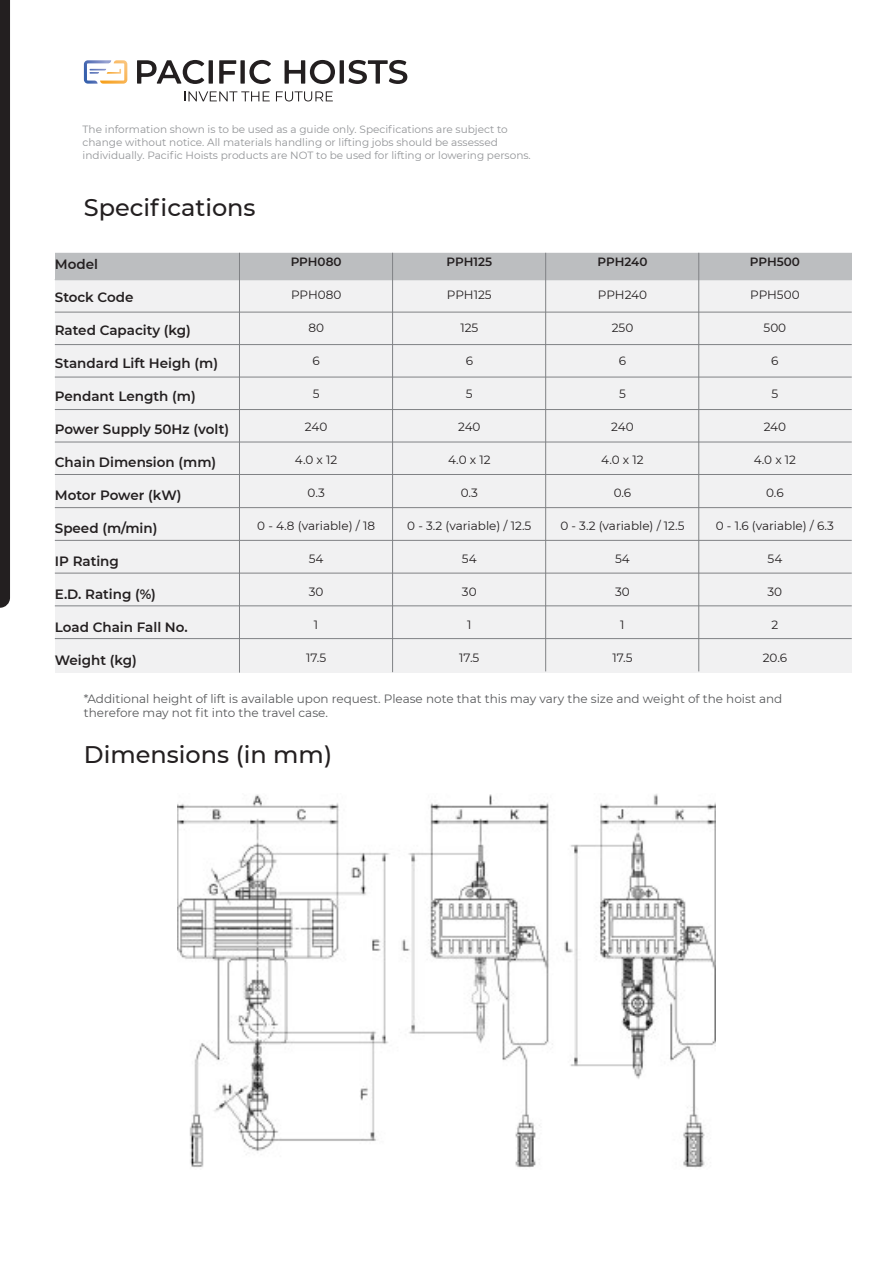
<style>
.page{position:relative;width:893px;height:1263px;background:#fff}
.page>*{position:absolute;margin:0;border:0;box-sizing:border-box;transform-origin:0 0}
.t1{font:500 24px "Montserrat";color:#231f20}
.t2{font:600 13.5px "Montserrat";color:#231f20}
.t3{font:12px "Montserrat";color:#231f20}
.t4{font:12px/14.4px "Montserrat";color:#58595b}
.t5{font:600 12px "Montserrat";color:#231f20}
.t6{font:10.5px/12.6px "Montserrat";color:#939598}
</style>
<div class="page">
<div style="left:55px;top:253px;width:797px;height:420px;background:#f1f1f2"></div>
<hr style="left:55px;top:312px;width:797px;height:1px;background:#808285">
<hr style="left:55px;top:344px;width:797px;height:1px;background:#808285">
<hr style="left:55px;top:377px;width:797px;height:1px;background:#808285">
<hr style="left:55px;top:409px;width:797px;height:1px;background:#808285">
<hr style="left:55px;top:442px;width:797px;height:1px;background:#808285">
<hr style="left:55px;top:474px;width:797px;height:1px;background:#808285">
<hr style="left:55px;top:507px;width:797px;height:1px;background:#808285">
<hr style="left:55px;top:540px;width:797px;height:1px;background:#808285">
<hr style="left:55px;top:573px;width:797px;height:1px;background:#808285">
<hr style="left:55px;top:605px;width:797px;height:1px;background:#808285">
<hr style="left:55px;top:638px;width:797px;height:1px;background:#808285">
<img style="left:178px;top:794px;width:537px;height:374px">
<div style="left:0;top:0;width:10px;height:608px;background:#231f20"></div>
<div style="left:55px;top:253px;width:797px;height:27px;background:#bcbec0"></div>
<hr style="left:239px;top:253px;width:1px;height:420px;background:#808285">
<hr style="left:392px;top:253px;width:1px;height:419px;background:#808285">
<hr style="left:545px;top:253px;width:1px;height:418px;background:#808285">
<hr style="left:698px;top:253px;width:1px;height:418px;background:#808285">
<svg style="left:184px;top:91px;width:86px;height:10px"></svg>
<svg style="left:276px;top:91px;width:57px;height:10px"></svg>
<svg style="left:137px;top:60px;width:67px;height:24px"></svg>
<svg style="left:209px;top:60px;width:4px;height:24px"></svg>
<svg style="left:219px;top:60px;width:17px;height:24px"></svg>
<div style="left:240px;top:60px;width:5px;height:24px;background:#231f20"></div>
<svg style="left:249px;top:60px;width:22px;height:24px"></svg>
<svg style="left:285px;top:60px;width:50px;height:24px"></svg>
<hr style="left:340px;top:60px;width:4px;height:24px;background:#231f20">
<svg style="left:348px;top:60px;width:59px;height:24px"></svg>
<svg style="left:84px;top:60px;width:43px;height:24px"></svg>
<p class="t6" style="left:83px;top:123px;width:450px">The information shown is to be used as a guide only. Specifications are subject to change without notice. All materials handling or lifting jobs should be assessed individually. Pacific Hoists products are NOT to be used for lifting or lowering persons.</p>
<h1 class="t1" style="left:84px;top:191px;width:173px">Specifications</h1>
<p class="t2" style="left:55px;top:255px;width:45px">Model</p>
<p class="t2" style="left:55px;top:288px;width:80px">Stock Code</p>
<p class="t2" style="left:55px;top:321px;width:138px">Rated Capacity (kg)</p>
<p class="t2" style="left:55px;top:354px;width:165px">Standard Lift Heigh (m)</p>
<p class="t2" style="left:55px;top:387px;width:142px">Pendant Length (m)</p>
<p class="t2" style="left:55px;top:420px;width:176px">Power Supply 50Hz (volt)</p>
<p class="t2" style="left:55px;top:453px;width:163px">Chain Dimension (mm)</p>
<p class="t2" style="left:55px;top:486px;width:128px">Motor Power (kW)</p>
<p class="t2" style="left:55px;top:519px;width:104px">Speed (m/min)</p>
<p class="t2" style="left:55px;top:552px;width:66px">IP Rating</p>
<p class="t2" style="left:55px;top:585px;width:103px">E.D. Rating (%)</p>
<p class="t2" style="left:55px;top:618px;width:134px">Load Chain Fall No.</p>
<p class="t2" style="left:55px;top:651px;width:84px">Weight (kg)</p>
<p class="t5" style="left:291px;top:253px;width:52px">PPH080</p>
<p class="t3" style="left:291px;top:287px;width:52px">PPH080</p>
<p class="t3" style="left:308px;top:320px;width:17px">80</p>
<p class="t3" style="left:312px;top:353px;width:9px">6</p>
<p class="t3" style="left:313px;top:386px;width:8px">5</p>
<p class="t3" style="left:305px;top:419px;width:24px">240</p>
<p class="t3" style="left:295px;top:452px;width:44px">4.0 x 12</p>
<p class="t3" style="left:308px;top:485px;width:19px">0.3</p>
<p class="t3" style="left:257px;top:518px;width:119px">0 - 4.8 (variable) / 18</p>
<p class="t3" style="left:309px;top:551px;width:16px">54</p>
<p class="t3" style="left:309px;top:584px;width:16px">30</p>
<p class="t3" style="left:314px;top:617px;width:6px">1</p>
<p class="t3" style="left:306px;top:650px;width:22px">17.5</p>
<p class="t5" style="left:447px;top:253px;width:47px">PPH125</p>
<p class="t3" style="left:447px;top:287px;width:46px">PPH125</p>
<p class="t3" style="left:460px;top:320px;width:19px">125</p>
<p class="t3" style="left:466px;top:353px;width:9px">6</p>
<p class="t3" style="left:466px;top:386px;width:8px">5</p>
<p class="t3" style="left:458px;top:419px;width:24px">240</p>
<p class="t3" style="left:448px;top:452px;width:44px">4.0 x 12</p>
<p class="t3" style="left:461px;top:485px;width:19px">0.3</p>
<p class="t3" style="left:407px;top:518px;width:126px">0 - 3.2 (variable) / 12.5</p>
<p class="t3" style="left:462px;top:551px;width:16px">54</p>
<p class="t3" style="left:462px;top:584px;width:16px">30</p>
<p class="t3" style="left:467px;top:617px;width:6px">1</p>
<p class="t3" style="left:459px;top:650px;width:22px">17.5</p>
<p class="t5" style="left:597px;top:253px;width:51px">PPH240</p>
<p class="t3" style="left:598px;top:287px;width:51px">PPH240</p>
<p class="t3" style="left:612px;top:320px;width:23px">250</p>
<p class="t3" style="left:619px;top:353px;width:9px">6</p>
<p class="t3" style="left:619px;top:386px;width:8px">5</p>
<p class="t3" style="left:611px;top:419px;width:24px">240</p>
<p class="t3" style="left:601px;top:452px;width:44px">4.0 x 12</p>
<p class="t3" style="left:614px;top:485px;width:19px">0.6</p>
<p class="t3" style="left:560px;top:518px;width:126px">0 - 3.2 (variable) / 12.5</p>
<p class="t3" style="left:615px;top:551px;width:16px">54</p>
<p class="t3" style="left:615px;top:584px;width:16px">30</p>
<p class="t3" style="left:620px;top:617px;width:6px">1</p>
<p class="t3" style="left:612px;top:650px;width:22px">17.5</p>
<p class="t5" style="left:750px;top:253px;width:52px">PPH500</p>
<p class="t3" style="left:750px;top:287px;width:51px">PPH500</p>
<p class="t3" style="left:764px;top:320px;width:24px">500</p>
<p class="t3" style="left:771px;top:353px;width:9px">6</p>
<p class="t3" style="left:771px;top:386px;width:8px">5</p>
<p class="t3" style="left:764px;top:419px;width:24px">240</p>
<p class="t3" style="left:754px;top:452px;width:44px">4.0 x 12</p>
<p class="t3" style="left:766px;top:485px;width:19px">0.6</p>
<p class="t3" style="left:716px;top:518px;width:120px">0 - 1.6 (variable) / 6.3</p>
<p class="t3" style="left:767px;top:551px;width:16px">54</p>
<p class="t3" style="left:767px;top:584px;width:16px">30</p>
<p class="t3" style="left:771px;top:617px;width:8px">2</p>
<p class="t3" style="left:763px;top:650px;width:26px">20.6</p>
<p class="t4" style="left:84px;top:691px;width:700px">*Additional height of lift is available upon request. Please note that this may vary the size and weight of the hoist and therefore may not fit into the travel case.</p>
<h1 class="t1" style="left:84px;top:737px;width:250px">Dimensions (in mm)</h1>
</div>
